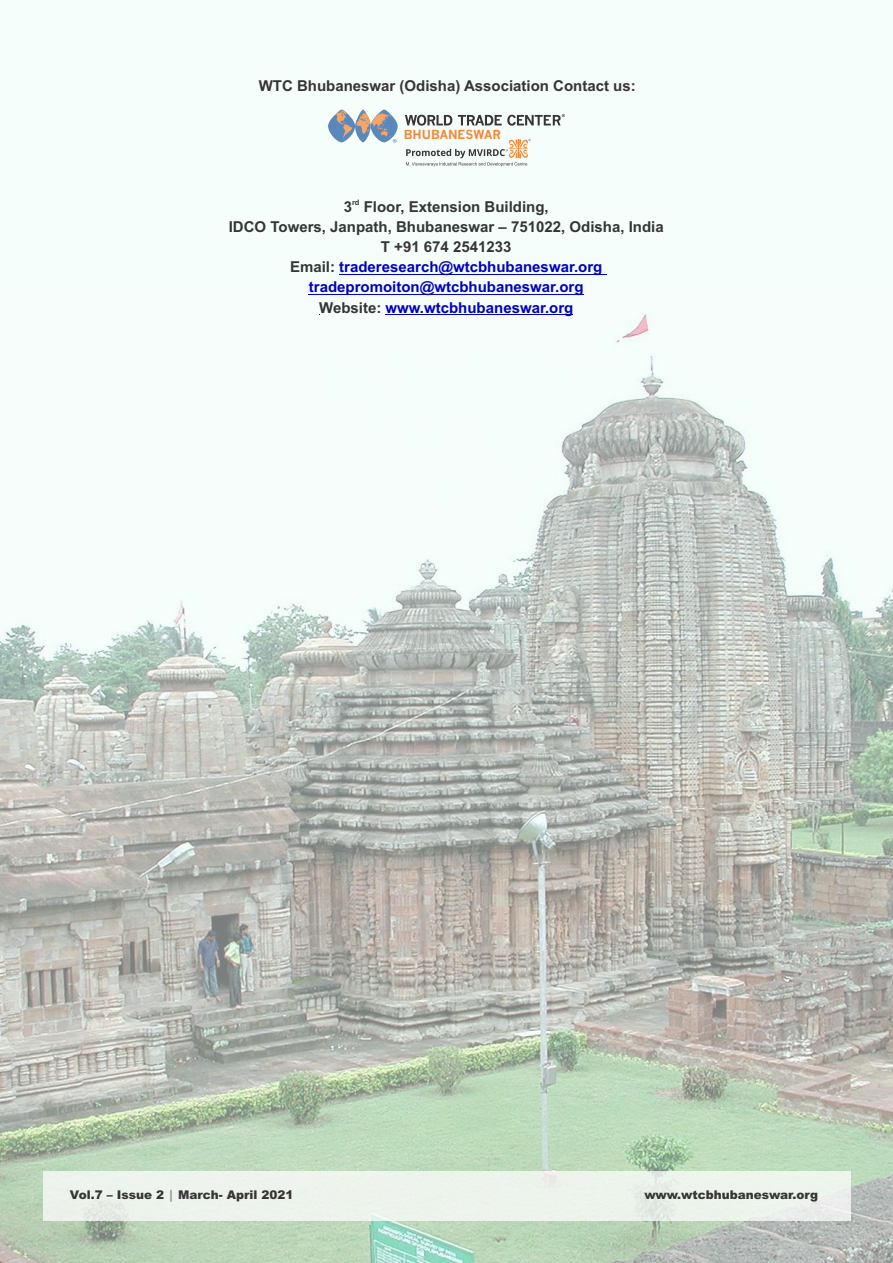
<style>
.page{position:relative;width:893px;height:1263px;background:#f5fefb}
.page>*{position:absolute;margin:0;border:0;box-sizing:border-box;transform-origin:0 0}
.t1{font:700 15px/20.1px "Arial";color:#373435;text-align:center}
.t2{font:700 12.3px "News Gothic";color:#f58634}
.t3{font:900 12px "Arial";color:#373435}
.t4{font:700 7.5px "Arial";color:#373435}
.s1{color:#0000c4}
.s2{font-family:"Square 721 BT";font-weight:400}
</style>
<div class="page">
<img style="left:0;top:294px;width:893px;height:969px">
<div style="left:43px;top:1171px;width:807px;height:49px;background:#edf4ec"></div>
<hr style="left:339px;top:274px;width:267px;height:1px;background:#0000c4">
<hr style="left:309px;top:294px;width:275px;height:1px;background:#0000c4">
<hr style="left:386px;top:314px;width:187px;height:1px;background:#0000c4">
<svg style="left:328px;top:110px;width:70px;height:33px"></svg>
<svg style="left:406px;top:139px;width:125px;height:27px"></svg>
<svg style="left:405px;top:114px;width:160px;height:12px"></svg>
<p class="t1" style="left:259px;top:77px;width:378px">WTC Bhubaneswar (Odisha) Association Contact us:</p>
<p class="t2" style="left:404px;top:130px;width:99px">BHUBANESWAR</p>
<p class="t4" style="left:352px;top:199px;width:9px">rd</p>
<p class="t1" style="left:229px;top:198px;width:436px">3 Floor, Extension Building,<br>IDCO Towers, Janpath, Bhubaneswar – 751022, Odisha, India T +91 674 2541233<br>Email: <span class="s1">traderesearch@wtcbhubaneswar.org tradepromoiton@wtcbhubaneswar.org<br></span>Website: <span class="s1">www.wtcbhubaneswar.org</span></p>
<p class="t3" style="left:70px;top:1191px;width:225px">Vol.7 – Issue 2 <span class="s2">|</span> March- April 2021</p>
<p class="t3" style="left:644px;top:1190px;width:175px">www.wtcbhubaneswar.org</p>
</div>
